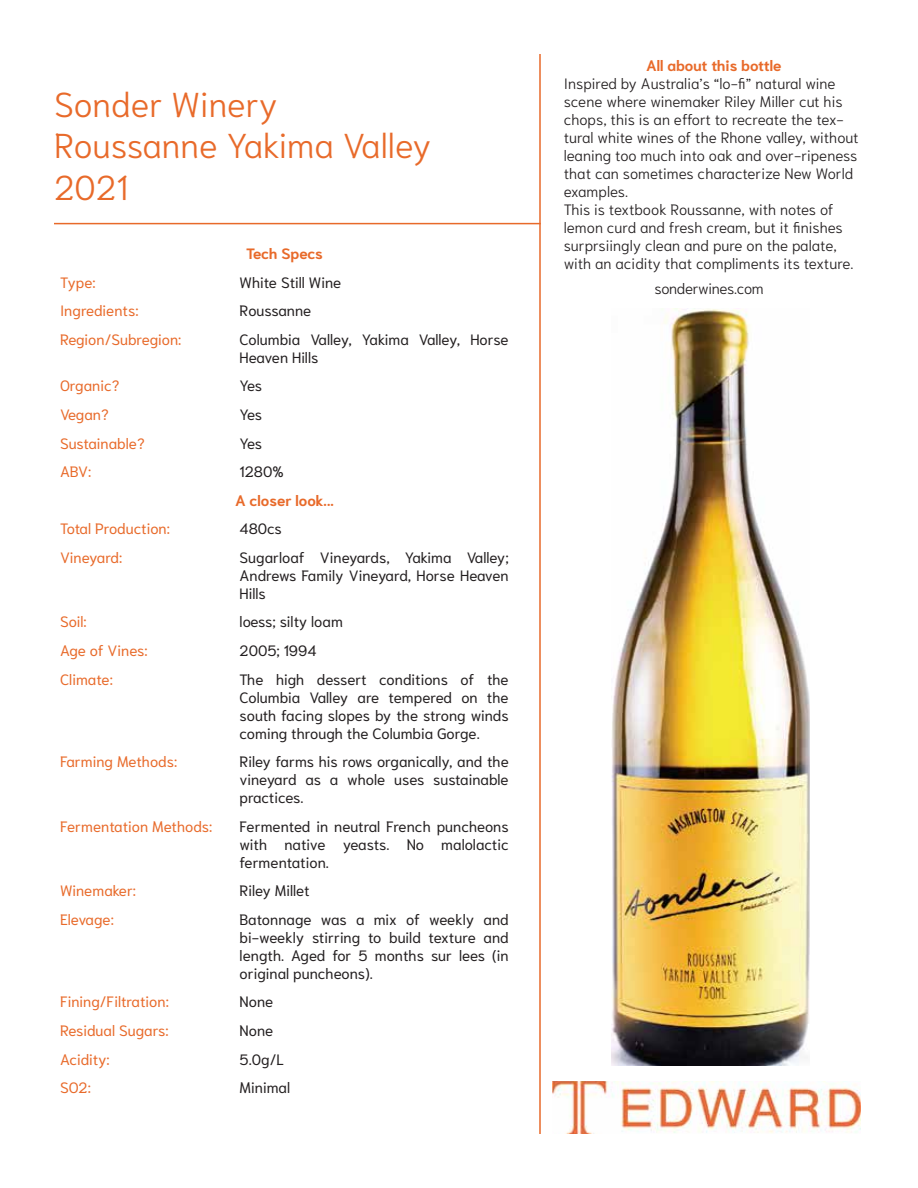
<style>
.page{position:relative;width:918px;height:1188px;background:#fff}
.page>*{position:absolute;margin:0;border:0;box-sizing:border-box;transform-origin:0 0}
.t1{font:300 34.5px/41.4px "Niramit";color:#e86a2a}
.t2{font:15px/18px "Niramit";color:#231f20;text-align:justify}
.t3{font:300 15px/18px "Niramit";color:#231f20}
.t4{font:15px "Niramit";color:#e86a2a}
.t5{font:700 15px "Niramit";color:#e86a2a}
.t6{font:300 15px "Niramit";letter-spacing:-.025em;color:#231f20}
.t7{font:700 15px "Niramit";letter-spacing:-.025em;color:#e86a2a}
</style>
<div class="page">
<hr style="left:539px;top:54px;width:2px;height:1080px;background:#e86a2a">
<img style="left:552px;top:1081px;width:308px;height:53px">
<img style="left:612px;top:309px;width:197px;height:756px">
<hr style="left:54px;top:223px;width:487px;height:1px;background:#e86a2a">
<h1 class="t1" style="left:54px;top:84px;width:379px">Sonder Winery<br>Roussanne Yakima Valley<br>2021</h1>
<p class="t7" style="left:246px;top:245px;width:78px">Tech Specs</p>
<p class="t4" style="left:60px;top:270px;width:37px">Type:</p>
<p class="t2" style="left:240px;top:273px;width:103px">White Still Wine</p>
<p class="t4" style="left:60px;top:298px;width:80px">Ingredients:</p>
<p class="t2" style="left:240px;top:302px;width:73px">Roussanne</p>
<p class="t4" style="left:60px;top:327px;width:123px">Region/Subregion:</p>
<p class="t2" style="left:240px;top:330px;width:271px">Columbia Valley, Yakima Valley, Horse<br>Heaven Hills</p>
<p class="t4" style="left:60px;top:373px;width:61px">Organic?</p>
<p class="t2" style="left:240px;top:377px;width:24px">Yes</p>
<p class="t4" style="left:60px;top:402px;width:50px">Vegan?</p>
<p class="t2" style="left:240px;top:406px;width:24px">Yes</p>
<p class="t4" style="left:60px;top:430px;width:86px">Sustainable?</p>
<p class="t2" style="left:240px;top:434px;width:24px">Yes</p>
<p class="t4" style="left:60px;top:459px;width:33px">ABV:</p>
<p class="t2" style="left:240px;top:463px;width:46px">1280%</p>
<p class="t5" style="left:235px;top:492px;width:100px">A closer look...</p>
<p class="t4" style="left:60px;top:516px;width:112px">Total Production:</p>
<p class="t2" style="left:240px;top:520px;width:44px">480cs</p>
<p class="t4" style="left:60px;top:545px;width:64px">Vineyard:</p>
<p class="t2" style="left:240px;top:548px;width:271px">Sugarloaf Vineyards, Yakima Valley; Andrews Family Vineyard, Horse Heaven Hills</p>
<p class="t4" style="left:60px;top:609px;width:28px">Soil:</p>
<p class="t2" style="left:240px;top:613px;width:105px">loess; silty loam</p>
<p class="t4" style="left:60px;top:638px;width:89px">Age of Vines:</p>
<p class="t2" style="left:240px;top:642px;width:78px">2005; 1994</p>
<p class="t4" style="left:60px;top:667px;width:54px">Climate:</p>
<p class="t2" style="left:240px;top:670px;width:271px">The high dessert conditions of the Columbia Valley are tempered on the south facing slopes by the strong winds coming through the Columbia Gorge.</p>
<p class="t4" style="left:60px;top:749px;width:119px">Farming Methods:</p>
<p class="t2" style="left:240px;top:753px;width:271px">Riley farms his rows organically, and the vineyard as a whole uses sustainable practices.</p>
<p class="t4" style="left:60px;top:814px;width:154px">Fermentation Methods:</p>
<p class="t2" style="left:240px;top:817px;width:271px">Fermented in neutral French puncheons with native yeasts. No malolactic fermentation.</p>
<p class="t4" style="left:60px;top:878px;width:78px">Winemaker:</p>
<p class="t2" style="left:240px;top:882px;width:72px">Riley Millet</p>
<p class="t4" style="left:60px;top:907px;width:55px">Elevage:</p>
<p class="t2" style="left:240px;top:910px;width:271px">Batonnage was a mix of weekly and bi-weekly stirring to build texture and length. Aged for 5 months sur lees (in original puncheons).</p>
<p class="t4" style="left:60px;top:989px;width:110px">Fining/Filtration:</p>
<p class="t2" style="left:240px;top:993px;width:35px">None</p>
<p class="t4" style="left:60px;top:1018px;width:110px">Residual Sugars:</p>
<p class="t2" style="left:240px;top:1022px;width:35px">None</p>
<p class="t4" style="left:60px;top:1047px;width:51px">Acidity:</p>
<p class="t2" style="left:240px;top:1050px;width:46px">5.0g/L</p>
<p class="t4" style="left:60px;top:1075px;width:32px">SO2:</p>
<p class="t2" style="left:240px;top:1079px;width:52px">Minimal</p>
<p class="t5" style="left:646px;top:57px;width:137px">All about this bottle</p>
<p class="t3" style="left:564px;top:74px;width:296px">Inspired by Australia’s “lo-fi” natural wine scene where winemaker Riley Miller cut his chops, this is an effort to recreate the tex&shy;tural white wines of the Rhone valley, without leaning too much into oak and over-ripeness that can sometimes characterize New World examples.<br>This is textbook Roussanne, with notes of lemon curd and fresh cream, but it finishes surprsiingly clean and pure on the palate, with an acidity that compliments its texture.</p>
<p class="t6" style="left:654px;top:276px;width:111px">sonderwines.com</p>
</div>
